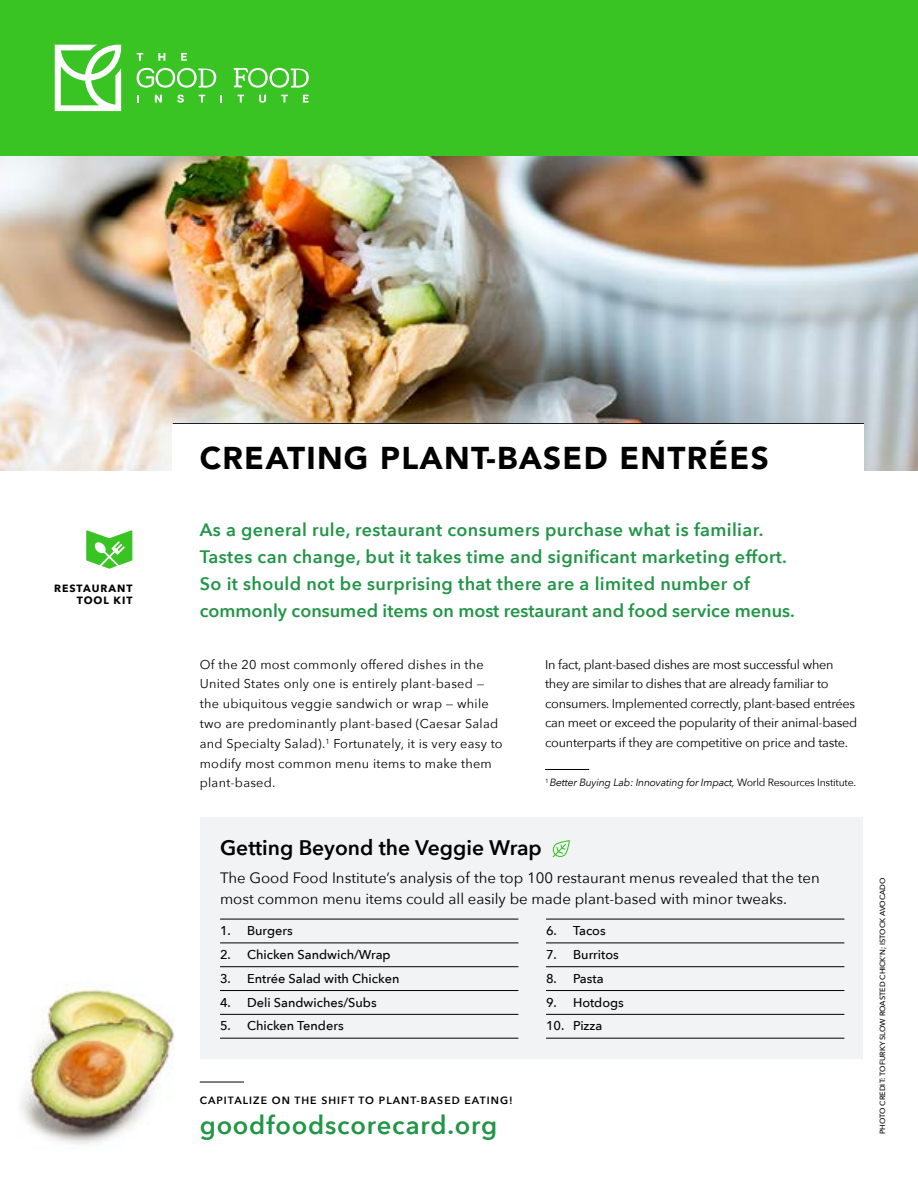
<style>
.page{position:relative;width:918px;height:1188px;background:#fff}
.page>*{position:absolute;margin:0;border:0;box-sizing:border-box;transform-origin:0 0}
.t1{font:900 31.5px "Avenir";letter-spacing:.04em;color:#000}
.t2{font:600 25.5px "Avenir Next";letter-spacing:.03em;color:#229547}
.t3{font:600 21px "Avenir Next";color:#000}
.t4{font:600 18px/27px "Avenir Next";letter-spacing:.02em;color:#229547}
.t5{font:15px/21px "Avenir Next";color:#000}
.t6{font:12.75px/19.8px "Avenir Next";letter-spacing:.02em;color:#000}
.t7{font:12.75px/19.5px "Avenir Next";letter-spacing:-.02em;color:#000}
.t8{font:500 12.75px "Avenir Next";color:#000}
.t9{font:italic 10.5px "Avenir Next";letter-spacing:-.02em;color:#000}
.t10{font:600 10.5px "Avenir Next";letter-spacing:.1em;color:#000}
.t11{font:700 10.5px/12.8px "Avenir Next";letter-spacing:.1em;color:#000;text-align:right}
.t12{font:500 7.5px "Avenir Next";color:#000}
.s1{font-style:normal}
</style>
<div class="page">
<img style="left:0;top:156px;width:918px;height:315px">
<div style="left:0;top:0;width:918px;height:156px;background:#3ac424"></div>
<div style="left:201px;top:817px;width:662px;height:242px;background:#f1f3f4"></div>
<hr style="left:220px;top:919px;width:298px;height:1px;background:#000">
<hr style="left:220px;top:943px;width:298px;height:1px;background:#000">
<hr style="left:220px;top:966px;width:298px;height:1px;background:#000">
<hr style="left:220px;top:990px;width:298px;height:1px;background:#000">
<hr style="left:220px;top:1014px;width:298px;height:1px;background:#000">
<hr style="left:220px;top:1038px;width:298px;height:1px;background:#000">
<hr style="left:546px;top:919px;width:298px;height:1px;background:#000">
<hr style="left:546px;top:943px;width:298px;height:1px;background:#000">
<hr style="left:546px;top:966px;width:298px;height:1px;background:#000">
<hr style="left:546px;top:990px;width:298px;height:1px;background:#000">
<hr style="left:546px;top:1014px;width:298px;height:1px;background:#000">
<hr style="left:546px;top:1038px;width:298px;height:1px;background:#000">
<svg style="left:55px;top:45px;width:66px;height:66px"></svg>
<svg style="left:137px;top:68px;width:79px;height:20px"></svg>
<svg style="left:234px;top:68px;width:75px;height:20px"></svg>
<svg style="left:137px;top:53px;width:6px;height:8px"></svg>
<svg style="left:158px;top:53px;width:7px;height:8px"></svg>
<svg style="left:181px;top:53px;width:6px;height:8px"></svg>
<svg style="left:137px;top:95px;width:2px;height:7px"></svg>
<svg style="left:155px;top:95px;width:7px;height:7px"></svg>
<svg style="left:177px;top:95px;width:7px;height:8px"></svg>
<svg style="left:199px;top:95px;width:6px;height:7px"></svg>
<svg style="left:220px;top:95px;width:2px;height:7px"></svg>
<svg style="left:238px;top:95px;width:6px;height:7px"></svg>
<svg style="left:259px;top:95px;width:7px;height:8px"></svg>
<svg style="left:281px;top:95px;width:7px;height:7px"></svg>
<svg style="left:303px;top:95px;width:6px;height:7px"></svg>
<hr style="left:173px;top:423px;width:691px;height:1px;background:#000">
<div style="left:173px;top:424px;width:691px;height:93px;background:#fff"></div>
<svg style="left:552px;top:840px;width:18px;height:18px"></svg>
<hr style="left:200px;top:1082px;width:44px;height:1px;background:#000">
<svg style="left:86px;top:530px;width:46px;height:39px"></svg>
<hr style="left:545px;top:769px;width:44px;height:1px;background:#000">
<img style="left:21px;top:989px;width:154px;height:155px">
<p class="t11" style="left:54px;top:581px;width:80px">RESTAURANT<br>TOOL KIT</p>
<h1 class="t1" style="left:200px;top:431px;width:571px">CREATING PLANT-BASED ENTRÉES</h1>
<p class="t4" style="left:200px;top:516px;width:597px">As a general rule, restaurant consumers purchase what is familiar.<br>Tastes can change, but it takes time and significant marketing effort.<br>So it should not be surprising that there are a limited number of commonly consumed items on most restaurant and food service menus.</p>
<p class="t6" style="left:200px;top:654px;width:304px">Of the 20 most commonly offered dishes in the United States only one is entirely plant-based — the ubiquitous veggie sandwich or wrap — while two are predominantly plant-based (Caesar Salad and Specialty Salad).<sup>1</sup> Fortunately, it is very easy to modify most common menu items to make them plant-based.</p>
<p class="t7" style="left:545px;top:654px;width:314px">In fact, plant-based dishes are most successful when they are similar to dishes that are already familiar to consumers. Implemented correctly, plant-based entrées can meet or exceed the popularity of their animal-based counterparts if they are competitive on price and taste.</p>
<p class="t9" style="left:545px;top:774px;width:313px"><sup>1</sup> Better Buying Lab: Innovating for Impact, <span class="s1">World Resources Institute.</span></p>
<h3 class="t3" style="left:220px;top:830px;width:323px">Getting Beyond the Veggie Wrap</h3>
<p class="t5" style="left:220px;top:866px;width:601px">The Good Food Institute’s analysis of the top 100 restaurant menus revealed that the ten most common menu items could all easily be made plant-based with minor tweaks.</p>
<p class="t8" style="left:220px;top:920px;width:74px">1. Burgers</p>
<p class="t8" style="left:220px;top:944px;width:172px">2. Chicken Sandwich/Wrap</p>
<p class="t8" style="left:220px;top:967px;width:181px">3. Entrée Salad with Chicken</p>
<p class="t8" style="left:220px;top:991px;width:158px">4. Deli Sandwiches/Subs</p>
<p class="t8" style="left:220px;top:1015px;width:125px">5. Chicken Tenders</p>
<p class="t10" style="left:200px;top:1091px;width:315px">CAPITALIZE ON THE SHIFT TO PLANT-BASED EATING!</p>
<h2 class="t2" style="left:200px;top:1103px;width:299px">goodfoodscorecard.org</h2>
<p class="t8" style="left:546px;top:920px;width:61px">6. Tacos</p>
<p class="t8" style="left:546px;top:944px;width:74px">7. Burritos</p>
<p class="t8" style="left:546px;top:967px;width:59px">8. Pasta</p>
<p class="t8" style="left:546px;top:991px;width:79px">9. Hotdogs</p>
<p class="t8" style="left:546px;top:1015px;width:58px">10. Pizza</p>
<p class="t12" style="left:876px;top:1134px;width:258px;rotate:-90deg">PHOTO CREDIT: TOFURKY SLOW ROASTED CHICK’N; ISTOCK AVOCADO</p>
</div>
